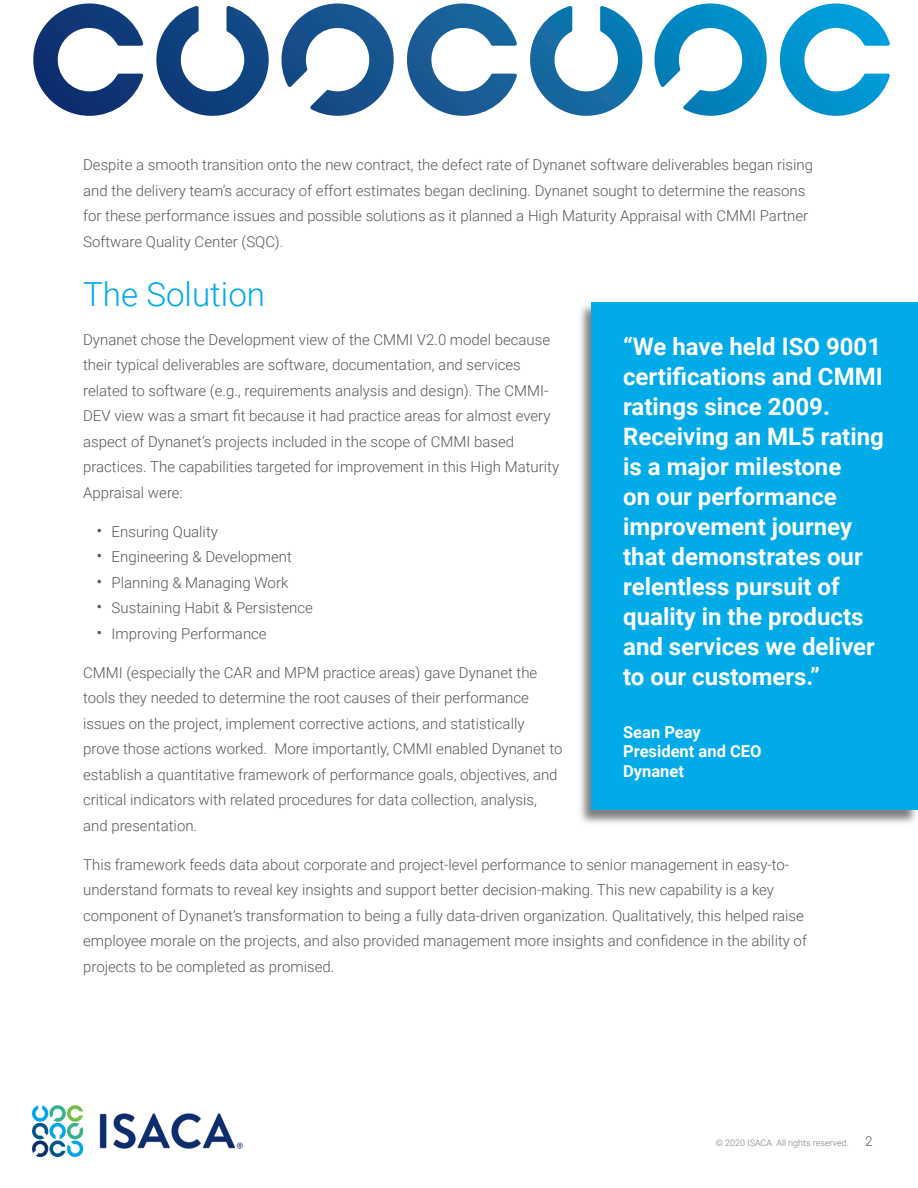
<style>
.page{position:relative;width:918px;height:1188px;background:#fff}
.page>*{position:absolute;margin:0;border:0;box-sizing:border-box;transform-origin:0 0}
.t1{font:300 33.15px "Roboto";color:#00abe7}
.t2{font:700 24px/30px "Roboto";color:#fff}
.t3{font:700 16.5px "Roboto";color:#fff}
.BODY_COPY{font:300 15px/25.5px "Roboto";color:#57585a}
.t4{font:300 9px "Roboto";color:#787a7d}
.s1{font-size:18px}
.s2{font-size:13.5px;color:#57585a}
</style>
<div class="page">
<img style="left:32px;top:1106px;width:211px;height:51px">
<div style="left:578px;top:303px;width:340px;height:523px;background:#231f20;opacity:.58"></div>
<div style="left:592px;top:302px;width:326px;height:508px;background:#00abe7"></div>
<svg style="left:33px;top:3px;width:857px;height:113px"></svg>
<p class="BODY_COPY" style="left:83px;top:152px;width:731px">Despite a smooth transition onto the new contract, the defect rate of Dynanet software deliverables began rising and the delivery team’s accuracy of effort estimates began declining. Dynanet sought to determine the reasons for these performance issues and possible solutions as it planned a High Maturity Appraisal with CMMI Partner Software Quality Center (SQC).</p>
<p class="t1" style="left:83px;top:271px;width:184px">The Solution</p>
<p class="BODY_COPY" style="left:83px;top:326px;width:477px">Dynanet chose the Development view of the CMMI V2.0 model because their typical deliverables are software, documentation, and services related to software (e.g., requirements analysis and design). The CMMI-DEV view was a smart fit because it had practice areas for almost every aspect of Dynanet’s projects included in the scope of CMMI based practices. The capabilities targeted for improvement in this High Maturity Appraisal were:</p>
<p class="BODY_COPY" style="left:97px;top:518px;width:123px"><span class="s1">•</span> Ensuring Quality</p>
<p class="BODY_COPY" style="left:97px;top:544px;width:197px"><span class="s1">•</span> Engineering &amp; Development</p>
<p class="BODY_COPY" style="left:97px;top:569px;width:193px"><span class="s1">•</span> Planning &amp; Managing Work</p>
<p class="BODY_COPY" style="left:97px;top:595px;width:218px"><span class="s1">•</span> Sustaining Habit &amp; Persistence</p>
<p class="BODY_COPY" style="left:97px;top:620px;width:172px"><span class="s1">•</span> Improving Performance</p>
<p class="BODY_COPY" style="left:83px;top:659px;width:481px">CMMI (especially the CAR and MPM practice areas) gave Dynanet the tools they needed to determine the root causes of their performance issues on the project, implement corrective actions, and statistically prove those actions worked. More importantly, CMMI enabled Dynanet to establish a quantitative framework of performance goals, objectives, and critical indicators with related procedures for data collection, analysis, and presentation.</p>
<p class="BODY_COPY" style="left:83px;top:851px;width:725px">This framework feeds data about corporate and project-level performance to senior management in easy-to&shy;understand formats to reveal key insights and support better decision-making. This new capability is a key component of Dynanet’s transformation to being a fully data-driven organization. Qualitatively, this helped raise employee morale on the projects, and also provided management more insights and confidence in the ability of projects to be completed as promised.</p>
<p class="t2" style="left:623px;top:331px;width:262px">“We have held ISO 9001 certifications and CMMI ratings since 2009.<br>Receiving an ML5 rating is a major milestone<br>on our performance improvement journey that demonstrates our relentless pursuit of quality in the products and services we deliver to our customers.”</p>
<p class="t3" style="left:623px;top:720px;width:79px">Sean Peay</p>
<p class="t3" style="left:623px;top:740px;width:140px">President and CEO</p>
<p class="t3" style="left:623px;top:759px;width:62px">Dynanet</p>
<p class="t4" style="left:716px;top:1137px;width:158px">© 2020 ISACA. All rights reserved. <span class="s2">2</span></p>
</div>
